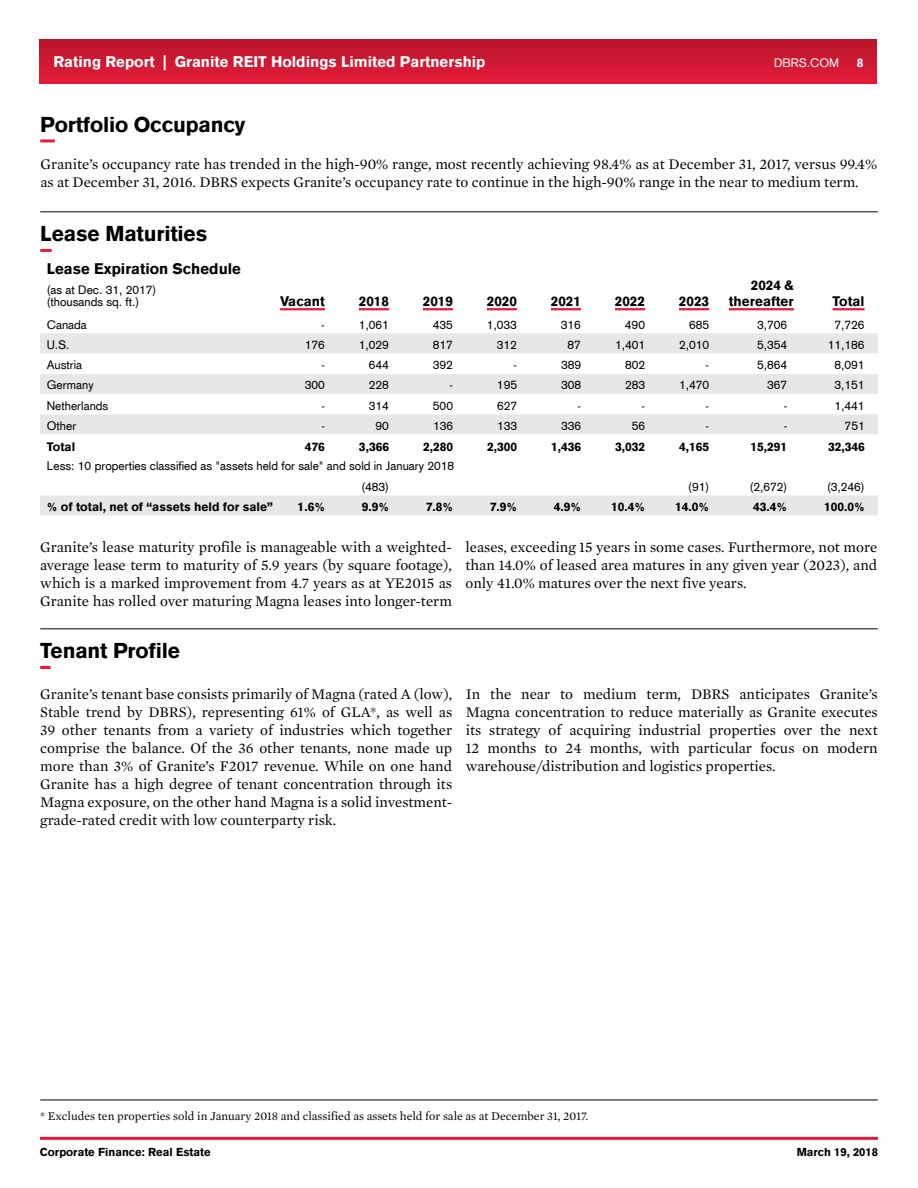
<style>
.page{position:relative;width:918px;height:1188px;background:#fff}
.page>*{position:absolute;margin:0;border:0;box-sizing:border-box;transform-origin:0 0}
.t1{font:900 21px "Akzidenz Grotesk";letter-spacing:-.01em;color:#000}
.t2{font:15px/18px "Mercury Text G1";color:#000;text-align:justify}
.t3{font:900 15px "Akzidenz Grotesk";color:#fff}
.t4{font:900 15px "Akzidenz Grotesk";color:#000}
.t5{font:900 13.5px/16.2px "Akzidenz Grotesk";color:#000;text-align:right}
.t6{font:12px/12px "Akzidenz Grotesk";color:#000}
.t7{font:900 12px "Akzidenz Grotesk";color:#000}
.t8{font:12px "Mercury Text G1";color:#000}
.t9{font:12px "Akzidenz Grotesk";color:#fff}
.t10{font:900 12px "Akzidenz Grotesk";color:#fff}
.t11{font:900 11.25px "Akzidenz Grotesk";color:#000}
</style>
<div class="page">
<hr style="left:40px;top:1137px;width:838px;height:3px;background:#e71b39">
<div style="left:40px;top:40px;width:837px;height:43px;background:linear-gradient(to bottom,#ba152b,#e41b38)"></div>
<hr style="left:40px;top:139px;width:15px;height:3px;background:#e71b39">
<hr style="left:40px;top:211px;width:838px;height:1px;background:#000">
<svg style="left:40px;top:249px;width:12px;height:3px"></svg>
<svg style="left:40px;top:333px;width:838px;height:183px;background:#e7e8e8"></svg>
<svg style="left:40px;top:354px;width:838px;height:141px"></svg>
<hr style="left:280px;top:308px;width:45px;height:2px;background:#e71b39">
<hr style="left:359px;top:308px;width:30px;height:2px;background:#e71b39">
<hr style="left:423px;top:308px;width:30px;height:2px;background:#e71b39">
<hr style="left:487px;top:308px;width:30px;height:2px;background:#e71b39">
<hr style="left:551px;top:308px;width:30px;height:2px;background:#e71b39">
<hr style="left:615px;top:308px;width:30px;height:2px;background:#e71b39">
<hr style="left:679px;top:308px;width:30px;height:2px;background:#e71b39">
<hr style="left:729px;top:308px;width:65px;height:2px;background:#e71b39">
<hr style="left:833px;top:308px;width:32px;height:2px;background:#e71b39">
<hr style="left:40px;top:628px;width:838px;height:1px;background:#000">
<svg style="left:40px;top:666px;width:11px;height:3px"></svg>
<hr style="left:40px;top:1100px;width:838px;height:1px;background:#000">
<p class="t3" style="left:53px;top:52px;width:434px">Rating Report | Granite REIT Holdings Limited Partnership</p>
<p class="t9" style="left:774px;top:55px;width:67px">DBRS.COM</p>
<p class="t10" style="left:857px;top:55px;width:8px">8</p>
<h1 class="t1" style="left:40px;top:111px;width:207px">Portfolio Occupancy</h1>
<p class="t2" style="left:40px;top:155px;width:838px">Granite’s occupancy rate has trended in the high-90% range, most recently achieving 98.4% as at December 31, 2017, versus 99.4% as at December 31, 2016. DBRS expects Granite’s occupancy rate to continue in the high-90% range in the near to medium term.</p>
<h1 class="t1" style="left:40px;top:220px;width:169px">Lease Maturities</h1>
<p class="t4" style="left:47px;top:259px;width:196px">Lease Expiration Schedule</p>
<p class="t6" style="left:47px;top:284px;width:111px">(as at Dec. 31, 2017) (thousands sq. ft.)</p>
<p class="t5" style="left:280px;top:294px;width:46px">Vacant</p>
<p class="t5" style="left:359px;top:294px;width:32px">2018</p>
<p class="t5" style="left:423px;top:294px;width:32px">2019</p>
<p class="t5" style="left:487px;top:294px;width:32px">2020</p>
<p class="t5" style="left:551px;top:294px;width:32px">2021</p>
<p class="t5" style="left:615px;top:294px;width:32px">2022</p>
<p class="t5" style="left:679px;top:294px;width:32px">2023</p>
<p class="t5" style="left:729px;top:277px;width:67px">2024 &amp; thereafter</p>
<p class="t5" style="left:833px;top:294px;width:34px">Total</p>
<p class="t6" style="left:47px;top:318px;width:42px">Canada</p>
<p class="t6" style="left:321px;top:318px;width:5px">-</p>
<p class="t6" style="left:359px;top:318px;width:32px">1,061</p>
<p class="t6" style="left:433px;top:318px;width:22px">435</p>
<p class="t6" style="left:487px;top:318px;width:32px">1,033</p>
<p class="t6" style="left:561px;top:318px;width:22px">316</p>
<p class="t6" style="left:625px;top:318px;width:22px">490</p>
<p class="t6" style="left:689px;top:318px;width:22px">685</p>
<p class="t6" style="left:757px;top:318px;width:32px">3,706</p>
<p class="t6" style="left:835px;top:318px;width:32px">7,726</p>
<p class="t6" style="left:47px;top:339px;width:24px">U.S.</p>
<p class="t6" style="left:305px;top:339px;width:22px">176</p>
<p class="t6" style="left:359px;top:339px;width:32px">1,029</p>
<p class="t6" style="left:433px;top:339px;width:22px">817</p>
<p class="t6" style="left:497px;top:339px;width:22px">312</p>
<p class="t6" style="left:568px;top:339px;width:15px">87</p>
<p class="t6" style="left:615px;top:339px;width:32px">1,401</p>
<p class="t6" style="left:679px;top:339px;width:32px">2,010</p>
<p class="t6" style="left:757px;top:339px;width:32px">5,354</p>
<p class="t6" style="left:828px;top:339px;width:38px">11,186</p>
<p class="t6" style="left:47px;top:359px;width:37px">Austria</p>
<p class="t6" style="left:321px;top:359px;width:5px">-</p>
<p class="t6" style="left:369px;top:359px;width:22px">644</p>
<p class="t6" style="left:433px;top:359px;width:22px">392</p>
<p class="t6" style="left:513px;top:359px;width:5px">-</p>
<p class="t6" style="left:561px;top:359px;width:22px">389</p>
<p class="t6" style="left:625px;top:359px;width:22px">802</p>
<p class="t6" style="left:706px;top:359px;width:5px">-</p>
<p class="t6" style="left:757px;top:359px;width:32px">5,864</p>
<p class="t6" style="left:835px;top:359px;width:32px">8,091</p>
<p class="t6" style="left:47px;top:379px;width:48px">Germany</p>
<p class="t6" style="left:305px;top:379px;width:22px">300</p>
<p class="t6" style="left:369px;top:379px;width:22px">228</p>
<p class="t6" style="left:449px;top:379px;width:5px">-</p>
<p class="t6" style="left:497px;top:379px;width:22px">195</p>
<p class="t6" style="left:561px;top:379px;width:22px">308</p>
<p class="t6" style="left:625px;top:379px;width:22px">283</p>
<p class="t6" style="left:679px;top:379px;width:32px">1,470</p>
<p class="t6" style="left:767px;top:379px;width:22px">367</p>
<p class="t6" style="left:835px;top:379px;width:32px">3,151</p>
<p class="t6" style="left:47px;top:399px;width:63px">Netherlands</p>
<p class="t6" style="left:321px;top:399px;width:5px">-</p>
<p class="t6" style="left:369px;top:399px;width:22px">314</p>
<p class="t6" style="left:433px;top:399px;width:22px">500</p>
<p class="t6" style="left:497px;top:399px;width:22px">627</p>
<p class="t6" style="left:578px;top:399px;width:5px">-</p>
<p class="t6" style="left:642px;top:399px;width:5px">-</p>
<p class="t6" style="left:706px;top:399px;width:5px">-</p>
<p class="t6" style="left:784px;top:399px;width:5px">-</p>
<p class="t6" style="left:835px;top:399px;width:32px">1,441</p>
<p class="t6" style="left:47px;top:420px;width:31px">Other</p>
<p class="t6" style="left:321px;top:420px;width:5px">-</p>
<p class="t6" style="left:376px;top:420px;width:15px">90</p>
<p class="t6" style="left:433px;top:420px;width:22px">136</p>
<p class="t6" style="left:497px;top:420px;width:22px">133</p>
<p class="t6" style="left:561px;top:420px;width:22px">336</p>
<p class="t6" style="left:632px;top:420px;width:15px">56</p>
<p class="t6" style="left:706px;top:420px;width:5px">-</p>
<p class="t6" style="left:784px;top:420px;width:5px">-</p>
<p class="t6" style="left:845px;top:420px;width:22px">751</p>
<p class="t7" style="left:47px;top:438px;width:30px">Total</p>
<p class="t7" style="left:305px;top:438px;width:22px">476</p>
<p class="t7" style="left:359px;top:438px;width:32px">3,366</p>
<p class="t7" style="left:423px;top:438px;width:32px">2,280</p>
<p class="t7" style="left:487px;top:438px;width:32px">2,300</p>
<p class="t7" style="left:551px;top:438px;width:32px">1,436</p>
<p class="t7" style="left:615px;top:438px;width:32px">3,032</p>
<p class="t7" style="left:679px;top:438px;width:32px">4,165</p>
<p class="t7" style="left:751px;top:438px;width:38px">15,291</p>
<p class="t7" style="left:828px;top:438px;width:38px">32,346</p>
<p class="t6" style="left:361px;top:456px;width:94px;line-height:20.2px;text-indent:-315px">Less: 10 properties classified as "assets held for sale" and sold in January 2018 (483)</p>
<p class="t6" style="left:688px;top:480px;width:22px">(91)</p>
<p class="t6" style="left:750px;top:480px;width:39px">(2,672)</p>
<p class="t6" style="left:827px;top:480px;width:39px">(3,246)</p>
<p class="t7" style="left:47px;top:499px;width:228px">% of total, net of “assets held for sale”</p>
<p class="t7" style="left:298px;top:499px;width:29px">1.6%</p>
<p class="t7" style="left:362px;top:499px;width:29px">9.9%</p>
<p class="t7" style="left:426px;top:499px;width:29px">7.8%</p>
<p class="t7" style="left:490px;top:499px;width:29px">7.9%</p>
<p class="t7" style="left:554px;top:499px;width:29px">4.9%</p>
<p class="t7" style="left:611px;top:499px;width:36px">10.4%</p>
<p class="t7" style="left:675px;top:499px;width:36px">14.0%</p>
<p class="t7" style="left:753px;top:499px;width:36px">43.4%</p>
<p class="t7" style="left:824px;top:499px;width:42px">100.0%</p>
<p class="t2" style="left:40px;top:538px;width:413px">Granite’s lease maturity profile is manageable with a weighted&shy;average lease term to maturity of 5.9 years (by square footage), which is a marked improvement from 4.7 years as at YE2015 as Granite has rolled over maturing Magna leases into longer-term</p>
<p class="t2" style="left:465px;top:538px;width:413px">leases, exceeding 15 years in some cases. Furthermore, not more than 14.0% of leased area matures in any given year (2023), and only 41.0% matures over the next five years.</p>
<h1 class="t1" style="left:40px;top:637px;width:142px">Tenant Profile</h1>
<p class="t2" style="left:40px;top:685px;width:414px">Granite’s tenant base consists primarily of Magna (rated A (low), Stable trend by DBRS), representing 61% of GLA*, as well as 39 other tenants from a variety of industries which together comprise the balance. Of the 36 other tenants, none made up more than 3% of Granite’s F2017 revenue. While on one hand Granite has a high degree of tenant concentration through its Magna exposure, on the other hand Magna is a solid investment&shy;grade-rated credit with low counterparty risk.</p>
<p class="t2" style="left:466px;top:685px;width:414px">In the near to medium term, DBRS anticipates Granite’s Magna concentration to reduce materially as Granite executes its strategy of acquiring industrial properties over the next 12 months to 24 months, with particular focus on modern warehouse/distribution and logistics properties.</p>
<p class="t8" style="left:40px;top:1109px;width:550px">* Excludes ten properties sold in January 2018 and classified as assets held for sale as at December 31, 2017.</p>
<p class="t11" style="left:40px;top:1145px;width:172px">Corporate Finance: Real Estate</p>
<p class="t11" style="left:797px;top:1145px;width:83px">March 19, 2018</p>
</div>
